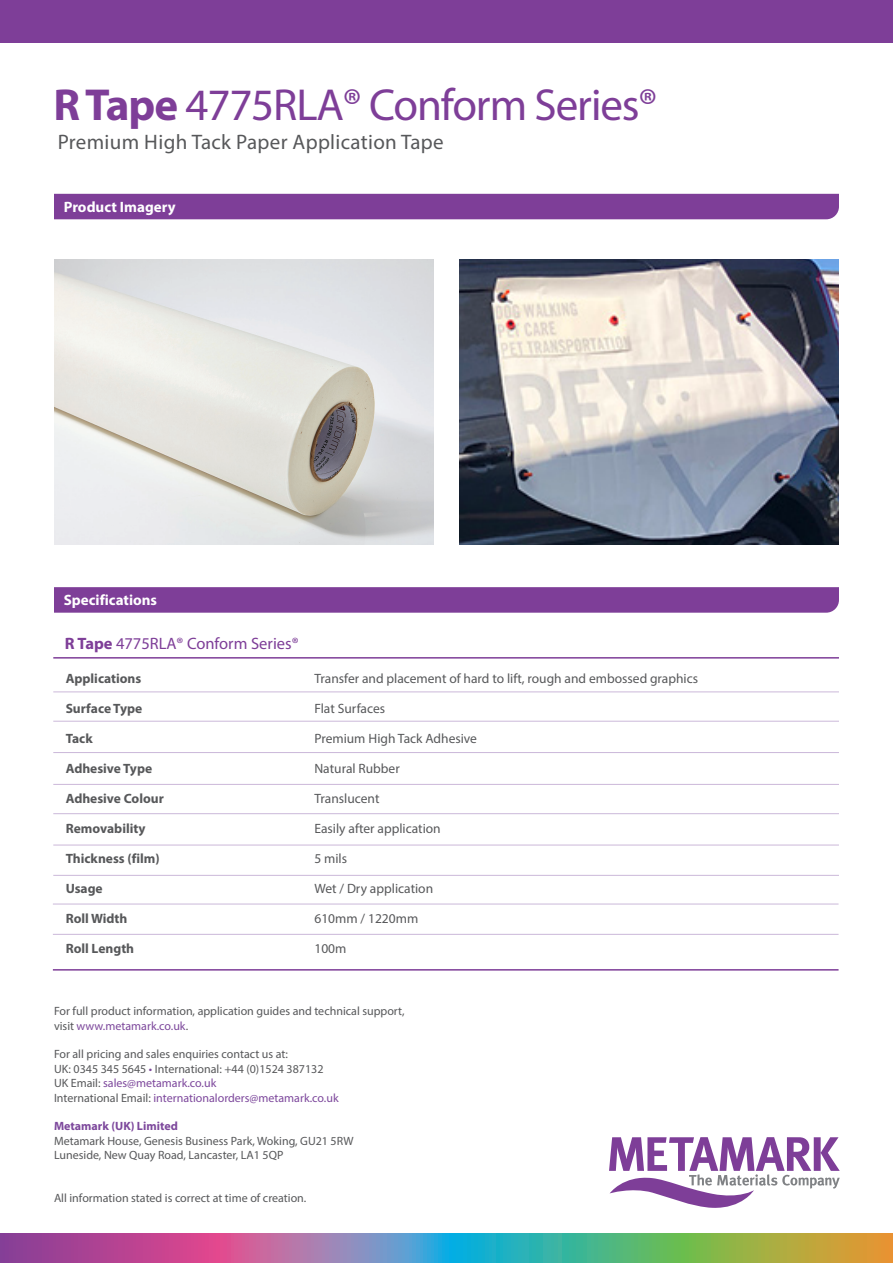
<style>
.page{position:relative;width:893px;height:1263px;background:#fff}
.page>*{position:absolute;margin:0;border:0;box-sizing:border-box;transform-origin:0 0}
.t1{font:45px "Myriad Pro";letter-spacing:-.025em;color:#7e3e98}
.t2{font:21px "Myriad Pro";letter-spacing:.015em;color:#57585a}
.t3{font:16.5px "Myriad Pro";color:#7e3e98}
.t4{font:700 15px "Myriad Pro";color:#fff}
.t5{font:13.5px "Myriad Pro";color:#57585a}
.t6{font:700 13.5px "Myriad Pro";color:#57585a}
.t7{font:12px/14.4px "Myriad Pro";color:#57585a}
.t8{font:12px "Myriad Pro";color:#7d489c}
.t9{font:700 12px "Myriad Pro";color:#7d489c}
.s1{font-weight:700}
.s2{color:#7d489c}
.s3{color:#57585a}
</style>
<div class="page">
<svg style="left:609px;top:1137px;width:231px;height:71px"></svg>
<svg style="left:0;top:1233px;width:893px;height:30px;background:#8a898b"></svg>
<div style="left:0;top:0;width:893px;height:43px;background:#7e3e98"></div>
<div style="left:54px;top:194px;width:785px;height:25px;background:#7e3e98"></div>
<svg style="left:54px;top:587px;width:785px;height:26px;background:#804199"></svg>
<img style="left:55px;top:259px;width:379px;height:285px">
<hr style="left:53px;top:721px;width:786px;height:1px;background:#cbb8d9">
<hr style="left:53px;top:691px;width:786px;height:1px;background:#cbb8d9">
<hr style="left:53px;top:752px;width:786px;height:1px;background:#cbb8d9">
<hr style="left:53px;top:657px;width:786px;height:2px;background:#7e3e98">
<hr style="left:53px;top:813px;width:786px;height:1px;background:#cbb8d9">
<hr style="left:53px;top:784px;width:786px;height:1px;background:#cbb8d9">
<hr style="left:53px;top:845px;width:786px;height:1px;background:#cbb8d9">
<hr style="left:53px;top:875px;width:786px;height:1px;background:#cbb8d9">
<hr style="left:53px;top:969px;width:785px;height:1px;background:#7e3e98">
<hr style="left:53px;top:904px;width:785px;height:1px;background:#cbb8d9">
<hr style="left:53px;top:934px;width:785px;height:1px;background:#cbb8d9">
<img style="left:459px;top:259px;width:379px;height:285px">
<p class="t1" style="left:53px;top:77px;width:605px"><span class="s1">R Tape</span> 4775RLA® Conform Series®</p>
<p class="t2" style="left:58px;top:129px;width:387px">Premium High Tack Paper Application Tape</p>
<p class="t4" style="left:64px;top:197px;width:113px">Product Imagery</p>
<p class="t4" style="left:64px;top:590px;width:95px">Specifications</p>
<p class="t3" style="left:65px;top:633px;width:235px"><span class="s1">R Tape</span> 4775RLA® Conform Series®</p>
<p class="t6" style="left:66px;top:669px;width:77px">Applications</p>
<p class="t5" style="left:314px;top:670px;width:385px">Transfer and placement of hard to lift, rough and embossed graphics</p>
<p class="t6" style="left:66px;top:699px;width:78px">Surface Type</p>
<p class="t5" style="left:314px;top:700px;width:72px">Flat Surfaces</p>
<p class="t6" style="left:66px;top:729px;width:29px">Tack</p>
<p class="t5" style="left:314px;top:730px;width:164px">Premium High Tack Adhesive</p>
<p class="t6" style="left:66px;top:759px;width:88px">Adhesive Type</p>
<p class="t5" style="left:314px;top:760px;width:87px">Natural Rubber</p>
<p class="t6" style="left:66px;top:789px;width:100px">Adhesive Colour</p>
<p class="t5" style="left:314px;top:790px;width:67px">Translucent</p>
<p class="t6" style="left:66px;top:819px;width:81px">Removability</p>
<p class="t5" style="left:314px;top:820px;width:128px">Easily after application</p>
<p class="t6" style="left:66px;top:849px;width:95px">Thickness (film)</p>
<p class="t5" style="left:314px;top:850px;width:34px">5 mils</p>
<p class="t6" style="left:66px;top:879px;width:39px">Usage</p>
<p class="t5" style="left:314px;top:880px;width:120px">Wet / Dry application</p>
<p class="t6" style="left:66px;top:909px;width:63px">Roll Width</p>
<p class="t5" style="left:314px;top:910px;width:105px">610mm / 1220mm</p>
<p class="t6" style="left:66px;top:939px;width:70px">Roll Length</p>
<p class="t5" style="left:314px;top:940px;width:34px">100m</p>
<p class="t7" style="left:54px;top:1004px;width:352px">For full product information, application guides and technical support, visit <span class="s2">www.metamark.co.uk</span>.</p>
<p class="t7" style="left:54px;top:1047px;width:271px">For all pricing and sales enquiries contact us at:<br>UK: 0345 345 5645 <span class="s2">•</span> International: +44 (0)1524 387132</p>
<p class="t8" style="left:54px;top:1076px;width:164px"><span class="s3">UK Email:</span> sales@metamark.co.uk</p>
<p class="t8" style="left:54px;top:1090px;width:286px"><span class="s3">International Email:</span> internationalorders@metamark.co.uk</p>
<p class="t9" style="left:54px;top:1118px;width:125px">Metamark (UK) Limited</p>
<p class="t7" style="left:54px;top:1133px;width:301px">Metamark House, Genesis Business Park, Woking, GU21 5RW</p>
<p class="t7" style="left:54px;top:1148px;width:231px">Luneside, New Quay Road, Lancaster, LA1 5QP</p>
<p class="t7" style="left:54px;top:1190px;width:254px">All information stated is correct at time of creation.</p>
</div>
